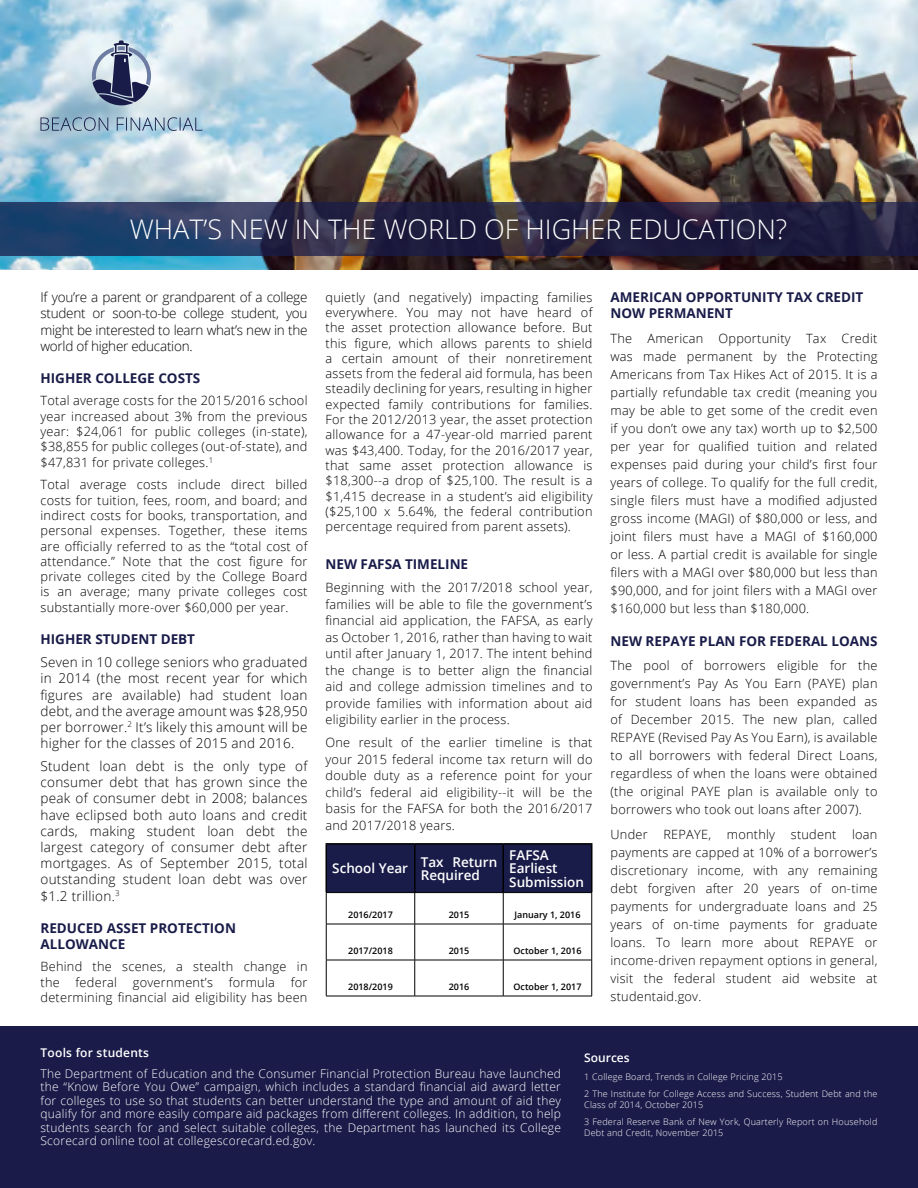
<style>
.page{position:relative;width:918px;height:1188px;background:#fff}
.page>*{position:absolute;margin:0;border:0;box-sizing:border-box;transform-origin:0 0}
.t1{font:300 27px "Open Sans";color:#fff}
.t2{font:300 13.5px/16.2px "Open Sans";letter-spacing:.02em;color:#000;text-align:justify}
.t3{font:700 13.5px/16.2px "Open Sans";color:#191c49}
.t4{font:600 13.5px/13.2px "Open Sans";color:#fff}
.t5{font:300 12.75px/18px "Open Sans";letter-spacing:.02em;color:#000;text-align:justify}
.t6{font:300 12px/13.5px "Open Sans";letter-spacing:.02em;color:#fff;text-align:justify}
.t7{font:600 12px "Open Sans";letter-spacing:.02em;color:#fff}
.t8{font:600 12px "Open Sans";color:#fff}
.t9{font:300 9px/17.5px "Open Sans";letter-spacing:.02em;color:#fff}
.t10{font:600 9px "Open Sans";color:#000}
</style>
<div class="page">
<img style="left:0;top:0;width:918px;height:270px">
<svg style="left:0;top:202px;width:918px;height:54px;background:#262b4c"></svg>
<div style="left:0;top:1026px;width:918px;height:162px;background:#1b1b4a"></div>
<div style="left:327px;top:845px;width:264px;height:47px;background:#191c49"></div>
<hr style="left:326px;top:843px;width:89px;height:2px;background:#000">
<hr style="left:326px;top:845px;width:1px;height:47px;background:#000">
<hr style="left:415px;top:843px;width:88px;height:2px;background:#000">
<hr style="left:414px;top:845px;width:2px;height:47px;background:#000">
<hr style="left:503px;top:843px;width:89px;height:2px;background:#000">
<hr style="left:502px;top:845px;width:2px;height:47px;background:#000">
<hr style="left:591px;top:845px;width:1px;height:47px;background:#000">
<hr style="left:326px;top:892px;width:89px;height:1px;background:#000">
<hr style="left:326px;top:893px;width:1px;height:31px;background:#000">
<hr style="left:415px;top:892px;width:88px;height:1px;background:#000">
<hr style="left:414px;top:893px;width:1px;height:31px;background:#000">
<hr style="left:503px;top:892px;width:89px;height:1px;background:#000">
<hr style="left:503px;top:893px;width:1px;height:31px;background:#000">
<hr style="left:591px;top:893px;width:1px;height:31px;background:#000">
<hr style="left:326px;top:924px;width:89px;height:1px;background:#000">
<hr style="left:326px;top:924px;width:1px;height:36px;background:#000">
<hr style="left:415px;top:924px;width:88px;height:1px;background:#000">
<hr style="left:414px;top:924px;width:1px;height:36px;background:#000">
<hr style="left:503px;top:924px;width:89px;height:1px;background:#000">
<hr style="left:503px;top:924px;width:1px;height:36px;background:#000">
<hr style="left:591px;top:924px;width:1px;height:36px;background:#000">
<hr style="left:326px;top:960px;width:89px;height:1px;background:#000">
<hr style="left:326px;top:960px;width:1px;height:36px;background:#000">
<hr style="left:415px;top:960px;width:88px;height:1px;background:#000">
<hr style="left:414px;top:960px;width:1px;height:36px;background:#000">
<hr style="left:503px;top:960px;width:89px;height:1px;background:#000">
<hr style="left:503px;top:960px;width:1px;height:36px;background:#000">
<hr style="left:591px;top:960px;width:1px;height:36px;background:#000">
<hr style="left:326px;top:996px;width:89px;height:1px;background:#000">
<hr style="left:415px;top:996px;width:88px;height:1px;background:#000">
<hr style="left:503px;top:996px;width:89px;height:1px;background:#000">
<svg style="left:92px;top:41px;width:59px;height:64px;background:#8590a9"></svg>
<svg style="left:41px;top:117px;width:161px;height:14px;background:#92acc1"></svg>
<h1 class="t1" style="left:130px;top:211px;width:659px">WHAT’S NEW IN THE WORLD OF HIGHER EDUCATION?</h1>
<p class="t2" style="left:40px;top:289px;width:269px">If you’re a parent or grandparent of a college student or soon-to-be college student, you might be interested to learn what’s new in the world of higher education.</p>
<p class="t3" style="left:40px;top:370px;width:161px">HIGHER COLLEGE COSTS</p>
<p class="t5" style="left:40px;top:392px;width:269px;line-height:15.6px">Total average costs for the 2015/2016 school year increased about 3% from the previous year: $24,061 for public colleges (in-state), $38,855 for public colleges (out-of-state), and $47,831 for private colleges.<sup>1</sup></p>
<p class="t5" style="left:40px;top:477px;width:269px;line-height:15.3px">Total average costs include direct billed costs for tuition, fees, room, and board; and indirect costs for books, transportation, and personal expenses. Together, these items are officially referred to as the “total cost of attendance.” Note that the cost figure for private colleges cited by the College Board is an average; many private colleges cost substantially more-over $60,000 per year.</p>
<p class="t3" style="left:40px;top:631px;width:156px">HIGHER STUDENT DEBT</p>
<p class="t2" style="left:40px;top:654px;width:269px">Seven in 10 college seniors who graduated in 2014 (the most recent year for which figures are available) had student loan debt, and the average amount was $28,950 per borrower.<sup>2</sup> It’s likely this amount will be higher for the classes of 2015 and 2016.</p>
<p class="t2" style="left:40px;top:758px;width:269px">Student loan debt is the only type of consumer debt that has grown since the peak of consumer debt in 2008; balances have eclipsed both auto loans and credit cards, making student loan debt the largest category of consumer debt after mortgages. As of September 2015, total outstanding student loan debt was over $1.2 trillion.<sup>3</sup></p>
<p class="t3" style="left:40px;top:920px;width:197px">REDUCED ASSET PROTECTION<br>ALLOWANCE</p>
<p class="t5" style="left:40px;top:959px;width:269px;line-height:15.3px">Behind the scenes, a stealth change in the federal government’s formula for determining financial aid eligibility has been</p>
<p class="t5" style="left:326px;top:289px;width:269px;line-height:15.3px">quietly (and negatively) impacting families everywhere. You may not have heard of the asset protection allowance before. But this figure, which allows parents to shield a certain amount of their nonretirement assets from the federal aid formula, has been steadily declining for years, resulting in higher expected family contributions for families.<br>For the 2012/2013 year, the asset protection allowance for a 47-year-old married parent was $43,400. Today, for the 2016/2017 year, that same asset protection allowance is $18,300--a drop of $25,100. The result is a $1,415 decrease in a student’s aid eligibility ($25,100 x 5.64%, the federal contribution percentage required from parent assets).</p>
<p class="t3" style="left:326px;top:556px;width:144px">NEW FAFSA TIMELINE</p>
<p class="t5" style="left:326px;top:579px;width:269px;line-height:16.5px">Beginning with the 2017/2018 school year, families will be able to file the government’s financial aid application, the FAFSA, as early as October 1, 2016, rather than having to wait until after January 1, 2017. The intent behind the change is to better align the financial aid and college admission timelines and to provide families with information about aid eligibility earlier in the process.</p>
<p class="t5" style="left:326px;top:734px;width:269px;line-height:16.5px">One result of the earlier timeline is that your 2015 federal income tax return will do double duty as a reference point for your child’s federal aid eligibility--it will be the basis for the FAFSA for both the 2016/2017 and 2017/2018 years.</p>
<p class="t4" style="left:332px;top:862px;width:77px">School Year</p>
<p class="t4" style="left:421px;top:855px;width:78px">Tax Return<br>Required</p>
<p class="t4" style="left:509px;top:848px;width:76px">FAFSA<br>Earliest<br>Submission</p>
<p class="t10" style="left:348px;top:909px;width:46px">2016/2017</p>
<p class="t10" style="left:449px;top:909px;width:22px">2015</p>
<p class="t10" style="left:514px;top:909px;width:68px">January 1, 2016</p>
<p class="t10" style="left:348px;top:945px;width:46px">2017/2018</p>
<p class="t10" style="left:449px;top:945px;width:22px">2015</p>
<p class="t10" style="left:513px;top:945px;width:70px">October 1, 2016</p>
<p class="t10" style="left:348px;top:981px;width:46px">2018/2019</p>
<p class="t10" style="left:449px;top:981px;width:22px">2016</p>
<p class="t10" style="left:513px;top:981px;width:70px">October 1, 2017</p>
<p class="t3" style="left:610px;top:289px;width:254px">AMERICAN OPPORTUNITY TAX CREDIT<br>NOW PERMANENT</p>
<p class="t5" style="left:610px;top:329px;width:269px">The American Opportunity Tax Credit was made permanent by the Protecting Americans from Tax Hikes Act of 2015. It is a partially refundable tax credit (meaning you may be able to get some of the credit even if you don’t owe any tax) worth up to $2,500 per year for qualified tuition and related expenses paid during your child’s first four years of college. To qualify for the full credit, single filers must have a modified adjusted gross income (MAGI) of $80,000 or less, and joint filers must have a MAGI of $160,000 or less. A partial credit is available for single filers with a MAGI over $80,000 but less than $90,000, and for joint filers with a MAGI over $160,000 but less than $180,000.</p>
<p class="t3" style="left:610px;top:632px;width:269px">NEW REPAYE PLAN FOR FEDERAL LOANS</p>
<p class="t5" style="left:610px;top:656px;width:269px">The pool of borrowers eligible for the government’s Pay As You Earn (PAYE) plan for student loans has been expanded as of December 2015. The new plan, called REPAYE (Revised Pay As You Earn), is available to all borrowers with federal Direct Loans, regardless of when the loans were obtained (the original PAYE plan is available only to borrowers who took out loans after 2007).</p>
<p class="t5" style="left:610px;top:825px;width:269px">Under REPAYE, monthly student loan payments are capped at 10% of a borrower’s discretionary income, with any remaining debt forgiven after 20 years of on-time payments for undergraduate loans and 25 years of on-time payments for graduate loans. To learn more about REPAYE or income-driven repayment options in general, visit the federal student aid website at studentaid.gov.</p>
<p class="t7" style="left:40px;top:1044px;width:110px">Tools for students</p>
<p class="t6" style="left:40px;top:1067px;width:522px">The Department of Education and the Consumer Financial Protection Bureau have launched the “Know Before You Owe” campaign, which includes a standard financial aid award letter for colleges to use so that students can better understand the type and amount of aid they qualify for and more easily compare aid packages from different colleges. In addition, to help students search for and select suitable colleges, the Department has launched its College Scorecard online tool at collegescorecard.ed.gov.</p>
<p class="t8" style="left:584px;top:1049px;width:47px">Sources</p>
<p class="t9" style="left:584px;top:1067px;width:295px">1 College Board, Trends in College Pricing 2015<br>2 The Institute for College Access and Success, Student Debt and the</p>
<p class="t9" style="left:584px;top:1096px;width:295px">Class of 2014, October 2015<br>3 Federal Reserve Bank of New York, Quarterly Report on Household</p>
<p class="t9" style="left:584px;top:1124px;width:141px">Debt and Credit, November 2015</p>
</div>
